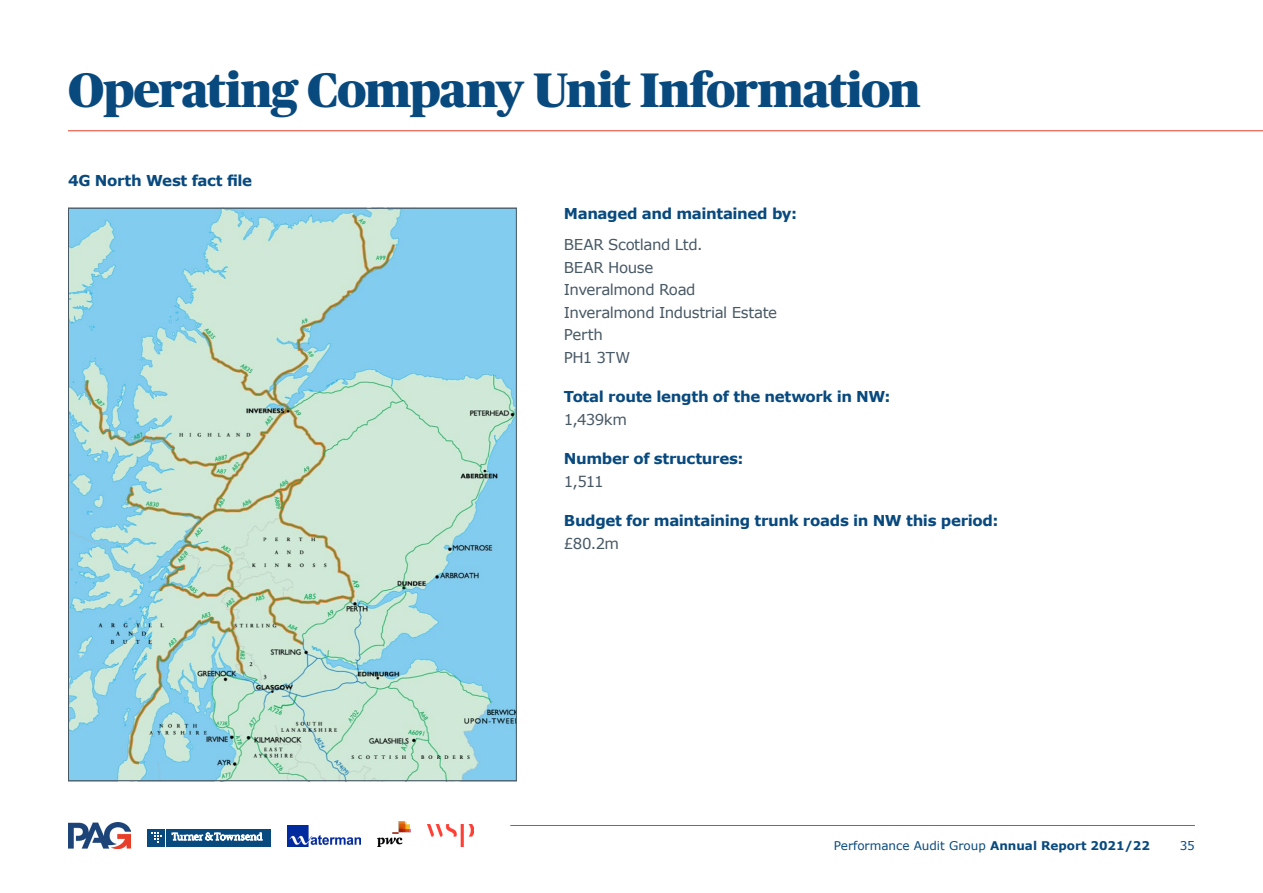
<style>
.page{position:relative;width:1263px;height:893px;background:#fff}
.page>*{position:absolute;margin:0;border:0;box-sizing:border-box;transform-origin:0 0}
.Body-Text2{font:900 48.3px "Publico Headline";letter-spacing:-.02em;color:#08497e}
.Body-Text2-2{font:700 15px/22.5px "Verdana";letter-spacing:-.025em;color:#08497e}
.Body-Text2-3{font:15px/22.5px "Verdana";letter-spacing:-.025em;color:#475865}
.t1{font:12px "Verdana";color:#08497e}
.s1{font-weight:400;color:#475865}
.s2{font-weight:700}
</style>
<div class="page">
<hr style="left:510px;top:825px;width:685px;height:1px;background:#e83d29">
<img style="left:378px;top:821px;width:33px;height:25px">
<img style="left:288px;top:825px;width:73px;height:21px">
<div style="left:147px;top:829px;width:18px;height:17px;background:#08497e"></div>
<svg style="left:151px;top:832px;width:10px;height:11px"></svg>
<div style="left:166px;top:829px;width:104px;height:17px;background:#08497e"></div>
<svg style="left:172px;top:833px;width:90px;height:7px"></svg>
<img style="left:68px;top:822px;width:62px;height:27px">
<img style="left:428px;top:825px;width:45px;height:21px">
<img style="left:70px;top:210px;width:445px;height:569px">
<hr style="left:68px;top:130px;width:1195px;height:1px;background:#e83d29">
<p class="Body-Text2" style="left:68px;top:55px;width:854px">Operating Company Unit Information</p>
<p class="Body-Text2-2" style="left:68px;top:169px;width:186px">4G North West fact file</p>
<p class="Body-Text2-2" style="left:564px;top:202px;width:235px">Managed and maintained by:</p>
<p class="Body-Text2-3" style="left:564px;top:233px;width:215px">BEAR Scotland Ltd.<br>BEAR House<br>Inveralmond Road<br>Inveralmond Industrial Estate<br>Perth<br>PH1 3TW</p>
<p class="Body-Text2-2" style="left:564px;top:385px;width:328px">Total route length of the network in NW:<br><span class="s1">1,439km</span></p>
<p class="Body-Text2-2" style="left:564px;top:447px;width:181px">Number of structures:<br><span class="s1">1,511</span></p>
<p class="Body-Text2-2" style="left:564px;top:509px;width:436px">Budget for maintaining trunk roads in NW this period: <span class="s1">£80.2m</span></p>
<p class="t1" style="left:834px;top:837px;width:318px">Performance Audit Group <span class="s2">Annual Report 2021/22</span></p>
<p class="t1" style="left:1180px;top:837px;width:17px">35</p>
</div>
